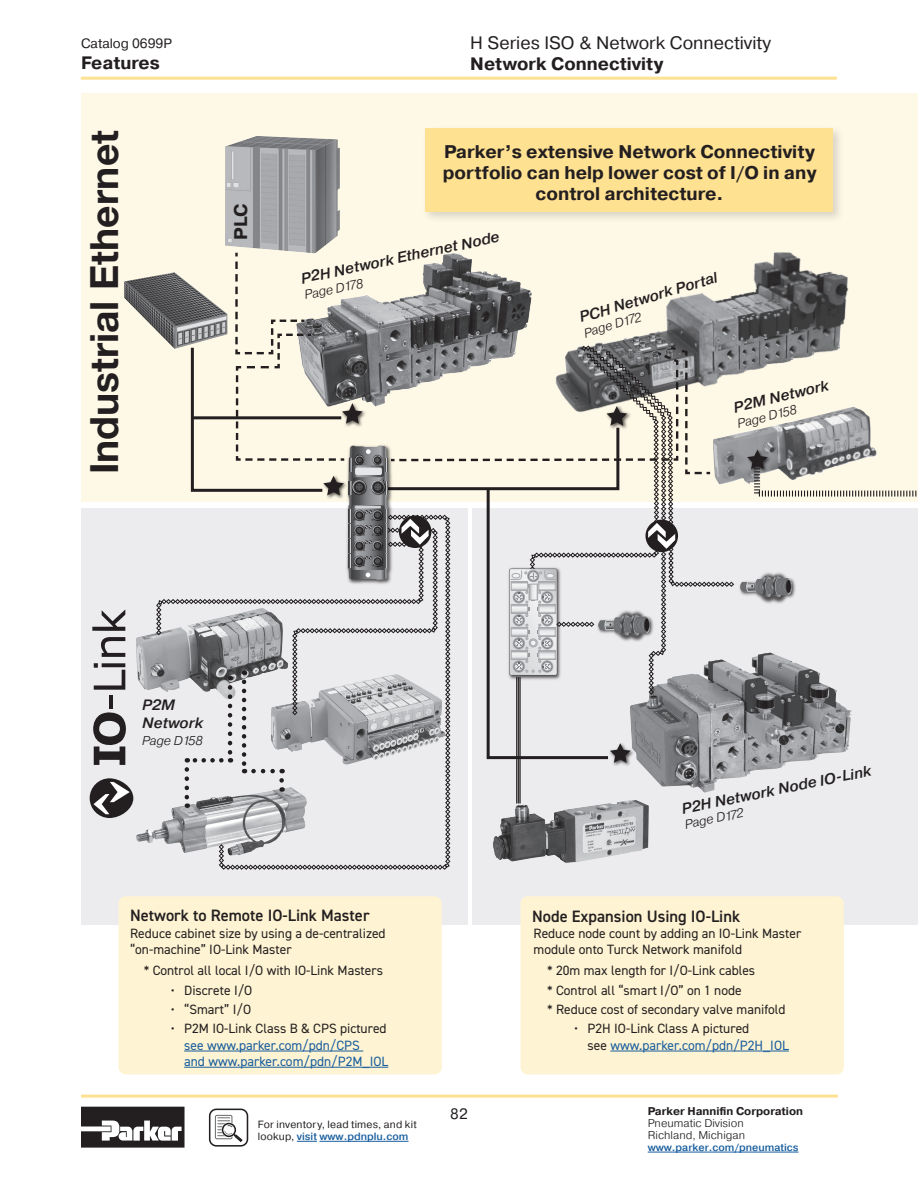
<style>
.page{position:relative;width:918px;height:1188px;background:#fff}
.page>*{position:absolute;margin:0;border:0;box-sizing:border-box;transform-origin:0 0}
.t1{font:700 39px "Helvetica Neue LT Std";color:#231f20}
.t2{font:700 18.3px/20.9px "Pragmatica";color:#231f20;text-align:center}
._12p_page_titles{font:18px "Pragmatica";color:#231f20}
._12p_bold_page_tit{font:700 18px "Pragmatica";color:#231f20}
.t3{font:600 16.5px "DIN2014";color:#231f20}
.t4{font:italic 500 15px "Pragmatica";color:#231f20}
.t5{font:15px "Pragmatica";color:#231f20}
.t6{font:13.5px/16.2px "DIN2014";color:#231f20}
.t7{font:13.5px/16.2px "DIN2014";color:#175d9e}
.Catalog_font{font:13.5px "Pragmatica";color:#231f20}
.t8{font:italic 300 12.75px "Pragmatica";color:#231f20}
.t9{font:300 11.25px/12px "Pragmatica";color:#231f20}
.t10{font:700 11.25px "Pragmatica";color:#231f20}
.t11{font:10.5px/12.6px "Pragmatica";letter-spacing:.02em;color:#231f20}
.t12{font:500 10.5px "Pragmatica";color:#175d9e}
.s1{color:#231f20}
.s2{font-weight:500;color:#175d9e}
.s3{color:#175d9e}
</style>
<div class="page">
<hr style="left:81px;top:1095px;width:757px;height:3px;background:#ffe192">
<hr style="left:81px;top:77px;width:756px;height:3px;background:#ffe192">
<hr style="left:648px;top:1152px;width:151px;height:1px;background:#175d9e">
<svg style="left:81px;top:1107px;width:104px;height:41px"></svg>
<div style="left:215px;top:1115px;width:17px;height:24px;border:1px solid #6c6d70"></div>
<div style="left:209px;top:1109px;width:39px;height:38px;border:2px solid #231f20;border-radius:7px"></div>
<svg style="left:218px;top:1117px;width:24px;height:25px"></svg>
<svg style="left:297px;top:1141px;width:20px;height:1px"></svg>
<hr style="left:319px;top:1141px;width:90px;height:1px;background:#175d9e">
<div style="left:81px;top:93px;width:837px;height:408px;background:#fef9e7"></div>
<div style="left:81px;top:508px;width:837px;height:416px;background:#ececee"></div>
<div style="left:422px;top:124px;width:423px;height:100px;background:#231f20;opacity:.17"></div>
<div style="left:425px;top:128px;width:408px;height:84px;background:#ffe192"></div>
<img style="left:734px;top:252px;width:115px;height:123px">
<img style="left:136px;top:633px;width:20px;height:57px">
<img style="left:734px;top:653px;width:117px;height:125px">
<img style="left:136px;top:829px;width:20px;height:14px">
<img style="left:734px;top:407px;width:141px;height:74px">
<img style="left:124px;top:275px;width:32px;height:55px">
<img style="left:225px;top:136px;width:115px;height:114px">
<div style="left:119px;top:896px;width:323px;height:178px;background:#fef3d2;border-radius:7px"></div>
<div style="left:521px;top:896px;width:323px;height:178px;background:#fef3d2;border-radius:7px"></div>
<hr style="left:610px;top:1051px;width:179px;height:1px;background:#175d9e">
<hr style="left:184px;top:1051px;width:179px;height:1px;background:#175d9e">
<hr style="left:184px;top:1067px;width:204px;height:1px;background:#175d9e">
<hr style="left:468px;top:507px;width:4px;height:424px;background:#fff">
<img style="left:744px;top:447px;width:30px;height:3px">
<svg style="left:93px;top:712px;width:33px;height:53px"></svg>
<hr style="left:109px;top:695px;width:4px;height:14px;background:#231f20">
<svg style="left:90px;top:778px;width:43px;height:40px"></svg>
<svg style="left:93px;top:782px;width:37px;height:32px"></svg>
<svg style="left:92px;top:610px;width:33px;height:21px"></svg>
<svg style="left:101px;top:637px;width:24px;height:20px"></svg>
<svg style="left:94px;top:663px;width:31px;height:27px"></svg>
<svg style="left:740px;top:450px;width:178px;height:154px"></svg>
<svg style="left:156px;top:250px;width:578px;height:620px"></svg>
<p class="Catalog_font" style="left:81px;top:35px;width:93px">Catalog 0699P</p>
<p class="_12p_bold_page_tit" style="left:81px;top:52px;width:80px">Features</p>
<h1 class="t1" style="left:80px;top:474px;width:346px;rotate:-90deg">Industrial Ethernet</h1>
<p class="t2" style="left:231px;top:240px;width:38px;rotate:-90deg">PLC</p>
<p class="_12p_page_titles" style="left:470px;top:31px;width:302px">H Series ISO &amp; Network Connectivity</p>
<p class="_12p_bold_page_tit" style="left:470px;top:52px;width:195px">Network Connectivity</p>
<p class="t2" style="left:443px;top:141px;width:375px">Parker’s extensive Network Connectivity portfolio can help lower cost of I/O in any control architecture.</p>
<p class="t4" style="left:299px;top:269px;width:204px;rotate:-12deg">P2H Network Ethernet Node</p>
<p class="t8" style="left:303px;top:287px;width:61px;rotate:-12deg">Page D178</p>
<p class="t4" style="left:577px;top:309px;width:145px;rotate:-17deg">PCH Network Portal</p>
<p class="t8" style="left:582px;top:325px;width:61px;rotate:-16deg">Page D172</p>
<p class="t4" style="left:732px;top:399px;width:99px;rotate:-14deg">P2M Network</p>
<p class="t8" style="left:736px;top:416px;width:62px;rotate:-14deg">Page D158</p>
<p class="t4" style="left:142px;top:695px;width:34px">P2M</p>
<p class="t4" style="left:142px;top:713px;width:63px">Network</p>
<p class="t8" style="left:142px;top:732px;width:62px">Page D158</p>
<p class="t4" style="left:680px;top:800px;width:195px;rotate:-12deg">P2H Network Node IO-Link</p>
<p class="t8" style="left:684px;top:816px;width:61px;rotate:-11deg">Page D172</p>
<p class="t3" style="left:130px;top:905px;width:241px">Network to Remote IO-Link Master</p>
<p class="t3" style="left:532px;top:905px;width:210px">Node Expansion Using IO-Link</p>
<p class="t6" style="left:130px;top:925px;width:257px">Reduce cabinet size by using a de-centralized “on-machine” IO-Link Master</p>
<p class="t6" style="left:144px;top:962px;width:241px">* Control all local I/O with IO-Link Masters</p>
<p class="t6" style="left:171px;top:982px;width:83px">• Discrete I/O</p>
<p class="t6" style="left:171px;top:1001px;width:82px">• “Smart” I/O</p>
<p class="t7" style="left:184px;top:1020px;width:206px;text-indent:-14px"><span class="s1">• P2M IO-Link Class B &amp; CPS pictured </span>see www.parker.com/pdn/CPS<br>and www.parker.com/pdn/P2M_IOL</p>
<p class="t11" style="left:258px;top:1118px;width:160px">For inventory, lead times, and kit lookup, <span class="s2">visit www.pdnplu.com</span></p>
<p class="t5" style="left:450px;top:1104px;width:19px">82</p>
<p class="t6" style="left:534px;top:925px;width:269px">Reduce node count by adding an IO-Link Master module onto Turck Network manifold</p>
<p class="t6" style="left:547px;top:962px;width:210px">* 20m max length for I/O-Link cables</p>
<p class="t6" style="left:547px;top:982px;width:196px">* Control all “smart I/O” on 1 node</p>
<p class="t6" style="left:547px;top:1001px;width:240px">* Reduce cost of secondary valve manifold</p>
<p class="t6" style="left:588px;top:1020px;width:203px;text-indent:-14px">• P2H IO-Link Class A pictured<br>see <span class="s3">www.parker.com/pdn/P2H_IOL</span></p>
<p class="t10" style="left:648px;top:1104px;width:157px">Parker Hannifin Corporation</p>
<p class="t9" style="left:648px;top:1117px;width:99px">Pneumatic Division<br>Richland, Michigan</p>
<p class="t12" style="left:648px;top:1141px;width:152px">www.parker.com/pneumatics</p>
</div>
